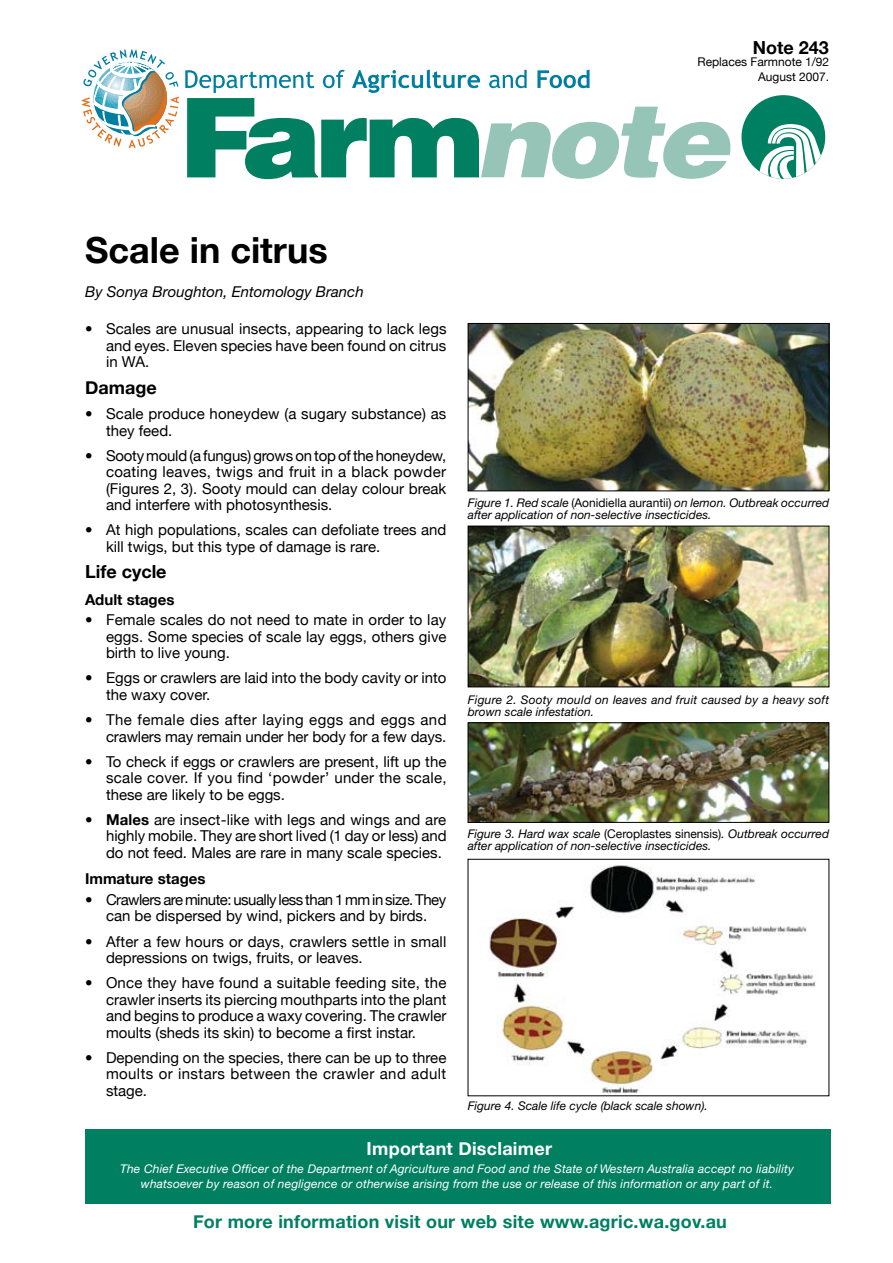
<style>
.page{position:relative;width:893px;height:1263px;background:#fff}
.page>*{position:absolute;margin:0;border:0;box-sizing:border-box;transform-origin:0 0}
.t1{font:700 36px "Helvetica Neue";color:#000}
.t2{font:700 18px "Helvetica Neue";letter-spacing:.015em;color:#007f61}
.t3{font:700 18px "Helvetica Neue";color:#000}
.t4{font:700 18px "Helvetica Neue";letter-spacing:.015em;color:#fff}
.t5{font:15px/16.5px "Helvetica Neue";color:#000;text-align:justify}
.t6{font:15px/16.5px "Helvetica Neue";letter-spacing:-.035em;color:#000;text-align:center}
.t7{font:italic 15px "Helvetica Neue";color:#000}
.t8{font:700 15px "Helvetica Neue";color:#000}
.t9{font:italic 12px/12px "Helvetica Neue";color:#000}
.t10{font:italic 12px/15px "Helvetica Neue CE";letter-spacing:.015em;color:#fff;text-align:center}
.t11{font:12px/15.6px "Helvetica Neue";color:#000;text-align:right}
.s1{font-weight:700}
.s2{font-style:normal}
</style>
<div class="page">
<div style="left:85px;top:1129px;width:745px;height:74px;background:#007f61"></div>
<svg style="left:82px;top:49px;width:97px;height:99px"></svg>
<div style="left:741px;top:95px;width:84px;height:84px;background:#008062;border-radius:50%"></div>
<svg style="left:759px;top:124px;width:66px;height:55px"></svg>
<svg style="left:185px;top:70px;width:546px;height:109px"></svg>
<img style="left:470px;top:325px;width:357px;height:164px">
<div style="left:468px;top:323px;width:361px;height:168px;border:1px solid #000"></div>
<img style="left:470px;top:528px;width:357px;height:157px">
<div style="left:468px;top:526px;width:361px;height:161px;border:1px solid #000"></div>
<img style="left:470px;top:724px;width:357px;height:97px">
<div style="left:468px;top:722px;width:361px;height:101px;border:1px solid #000"></div>
<img style="left:488px;top:865px;width:328px;height:229px">
<div style="left:468px;top:859px;width:361px;height:237px;border:1px solid #000"></div>
<p class="t3" style="left:753px;top:36px;width:78px">Note 243</p>
<p class="t11" style="left:697px;top:54px;width:133px">Replaces Farmnote 1/92<br>August 2007.</p>
<h1 class="t1" style="left:85px;top:228px;width:244px">Scale in citrus</h1>
<p class="t7" style="left:85px;top:283px;width:280px">By Sonya Broughton, Entomology Branch</p>
<p class="t5" style="left:106px;top:321px;width:342px;text-indent:-21px">• Scales are unusual insects, appearing to lack legs and eyes. Eleven species have been found on citrus in WA.</p>
<p class="t3" style="left:85px;top:376px;width:73px">Damage</p>
<p class="t5" style="left:106px;top:405px;width:342px;text-indent:-21px">• Scale produce honeydew (a sugary substance) as they feed.</p>
<p class="t5" style="left:106px;top:447px;width:342px;text-indent:-21px">• Sooty mould (a fungus) grows on top of the honeydew, coating leaves, twigs and fruit in a black powder (Figures 2, 3). Sooty mould can delay colour break and interfere with photosynthesis.</p>
<p class="t5" style="left:106px;top:521px;width:342px;text-indent:-21px">• At high populations, scales can defoliate trees and kill twigs, but this type of damage is rare.</p>
<p class="t3" style="left:85px;top:561px;width:83px">Life cycle</p>
<p class="t8" style="left:85px;top:590px;width:91px">Adult stages</p>
<p class="t5" style="left:106px;top:612px;width:342px;text-indent:-21px">• Female scales do not need to mate in order to lay eggs. Some species of scale lay eggs, others give birth to live young.</p>
<p class="t5" style="left:106px;top:670px;width:342px;text-indent:-21px">• Eggs or crawlers are laid into the body cavity or into the waxy cover.</p>
<p class="t5" style="left:85px;top:711px;width:363px;text-align:right">• The female dies after laying eggs and eggs and crawlers may remain under her body for a few days.</p>
<p class="t5" style="left:106px;top:753px;width:342px;text-indent:-21px">• To check if eggs or crawlers are present, lift up the scale cover. If you find ‘powder’ under the scale, these are likely to be eggs.</p>
<p class="t5" style="left:106px;top:811px;width:342px;text-indent:-21px">• <span class="s1">Males</span> are insect-like with legs and wings and are highly mobile. They are short lived (1 day or less) and do not feed. Males are rare in many scale species.</p>
<p class="t8" style="left:85px;top:869px;width:122px">Immature stages</p>
<p class="t6" style="left:85px;top:891px;width:363px">• Crawlers are minute: usually less than 1 mm in size. They can be dispersed by wind, pickers and by birds.</p>
<p class="t5" style="left:106px;top:933px;width:342px;text-indent:-21px">• After a few hours or days, crawlers settle in small depressions on twigs, fruits, or leaves.</p>
<p class="t5" style="left:106px;top:974px;width:342px;text-indent:-21px">• Once they have found a suitable feeding site, the crawler inserts its piercing mouthparts into the plant and begins to produce a waxy covering. The crawler moults (sheds its skin) to become a first instar.</p>
<p class="t5" style="left:106px;top:1049px;width:342px;text-indent:-21px">• Depending on the species, there can be up to three moults or instars between the crawler and adult stage.</p>
<p class="t9" style="left:468px;top:496px;width:363px">Figure 1. Red scale <span class="s2">(Aonidiella aurantii)</span> on lemon. Outbreak occurred after application of non-selective insecticides.</p>
<p class="t9" style="left:468px;top:694px;width:363px">Figure 2. Sooty mould on leaves and fruit caused by a heavy soft brown scale infestation.</p>
<p class="t9" style="left:468px;top:828px;width:363px">Figure 3. Hard wax scale <span class="s2">(Ceroplastes sinensis)</span>. Outbreak occurred after application of non-selective insecticides.</p>
<p class="t9" style="left:468px;top:1099px;width:242px">Figure 4. Scale life cycle (black scale shown).</p>
<p class="t4" style="left:367px;top:1137px;width:187px">Important Disclaimer</p>
<p class="t10" style="left:120px;top:1161px;width:675px">The Chief Executive Officer of the Department of Agriculture and Food and the State of Western Australia accept no liability whatsoever by reason of negligence or otherwise arising from the use or release of this information or any part of it.</p>
<p class="t2" style="left:193px;top:1211px;width:535px">For more information visit our web site www.agric.wa.gov.au</p>
</div>
